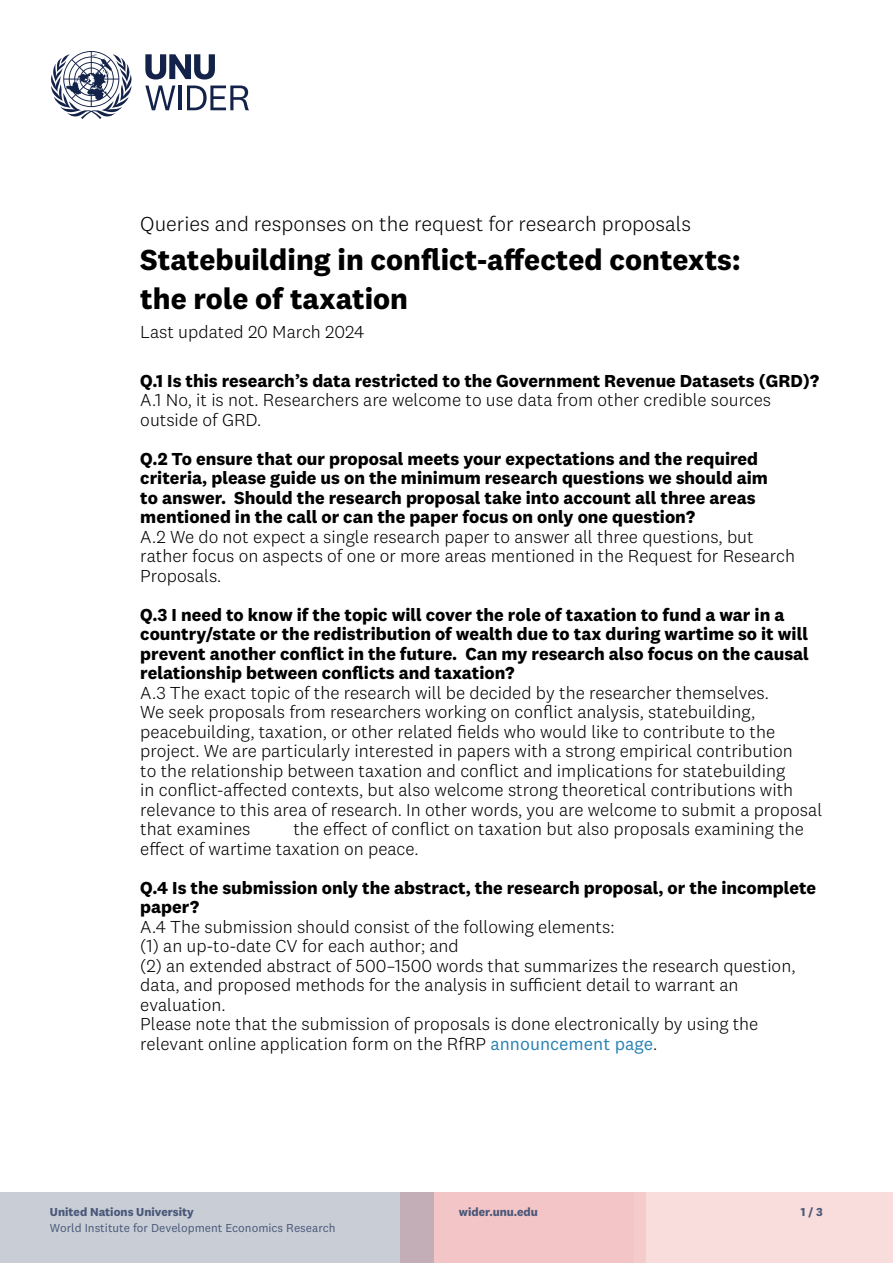
<style>
.page{position:relative;width:893px;height:1263px;background:#fff}
.page>*{position:absolute;margin:0;border:0;box-sizing:border-box;transform-origin:0 0}
.t1{font:700 30px/39px "National 2";color:#000}
.Type{font:300 21px "National 2";color:#000}
.t2{font:300 18px/19.5px "National 2";color:#000}
.t3{font:700 18px/19.5px "National 2";color:#000}
.t4{font:12px "National 2";color:#495879}
.t5{font:700 12px "National 2";color:#495879}
.s1{font-weight:700}
.s2{font-weight:300}
.s3{font-weight:400;color:#2a82b4}
</style>
<div class="page">
<div style="left:400px;top:1193px;width:245px;height:70px;background:#f4c5c6"></div>
<svg style="left:51px;top:51px;width:81px;height:68px"></svg>
<svg style="left:145px;top:54px;width:70px;height:26px"></svg>
<svg style="left:145px;top:86px;width:30px;height:24px"></svg>
<hr style="left:178px;top:86px;width:4px;height:24px;background:#132249">
<svg style="left:187px;top:86px;width:62px;height:24px"></svg>
<div style="left:0;top:1193px;width:434px;height:70px;background:#c9ced6"></div>
<div style="left:635px;top:1193px;width:258px;height:70px;background:#f8dddc"></div>
<p class="Type" style="left:140px;top:212px;width:552px">Queries and responses on the request for research proposals</p>
<p class="t1" style="left:140px;top:240px;width:602px">Statebuilding in conflict-affected contexts: the role of taxation</p>
<p class="t2" style="left:140px;top:322px;width:226px">Last updated 20 March 2024</p>
<p class="t2" style="left:140px;top:371px;width:680px"><span class="s1">Q.1 Is this research’s data restricted to the Government Revenue Datasets (GRD)?<br></span>A.1 No, it is not. Researchers are welcome to use data from other credible sources outside of GRD.</p>
<p class="t3" style="left:140px;top:449px;width:656px">Q.2 To ensure that our proposal meets your expectations and the required criteria, please guide us on the minimum research questions we should aim<br>to answer. Should the research proposal take into account all three areas mentioned in the call or can the paper focus on only one question?<br><span class="s2">A.2 We do not expect a single research paper to answer all three questions, but rather focus on aspects of one or more areas mentioned in the Request for Research Proposals.</span></p>
<p class="t2" style="left:140px;top:605px;width:683px"><span class="s1">Q.3 I need to know if the topic will cover the role of taxation to fund a war in a country/state or the redistribution of wealth due to tax during wartime so it will prevent another conflict in the future. Can my research also focus on the causal relationship between conflicts and taxation?<br></span>A.3 The exact topic of the research will be decided by the researcher themselves.<br>We seek proposals from researchers working on conflict analysis, statebuilding, peacebuilding, taxation, or other related fields who would like to contribute to the project. We are particularly interested in papers with a strong empirical contribution<br>to the relationship between taxation and conflict and implications for statebuilding<br>in conflict-affected contexts, but also welcome strong theoretical contributions with relevance to this area of research. In other words, you are welcome to submit a proposal that examines</p>
<p class="t2" style="left:140px;top:819px;width:665px;text-indent:153px">the effect of conflict on taxation but also proposals examining the effect of wartime taxation on peace.</p>
<p class="t2" style="left:140px;top:878px;width:677px"><span class="s1">Q.4 Is the submission only the abstract, the research proposal, or the incomplete paper?<br></span>A.4 The submission should consist of the following elements:<br>(1) an up-to-date CV for each author; and<br>(2) an extended abstract of 500–1500 words that summarizes the research question, data, and proposed methods for the analysis in sufficient detail to warrant an evaluation.<br>Please note that the submission of proposals is done electronically by using the relevant online application form on the RfRP <span class="s3">announcement page</span>.</p>
<p class="t5" style="left:50px;top:1204px;width:145px">United Nations University</p>
<p class="t5" style="left:459px;top:1204px;width:81px">wider.unu.edu</p>
<p class="t5" style="left:801px;top:1204px;width:23px">1 / 3</p>
<p class="t4" style="left:50px;top:1220px;width:287px">World Institute for Development Economics Research</p>
</div>
